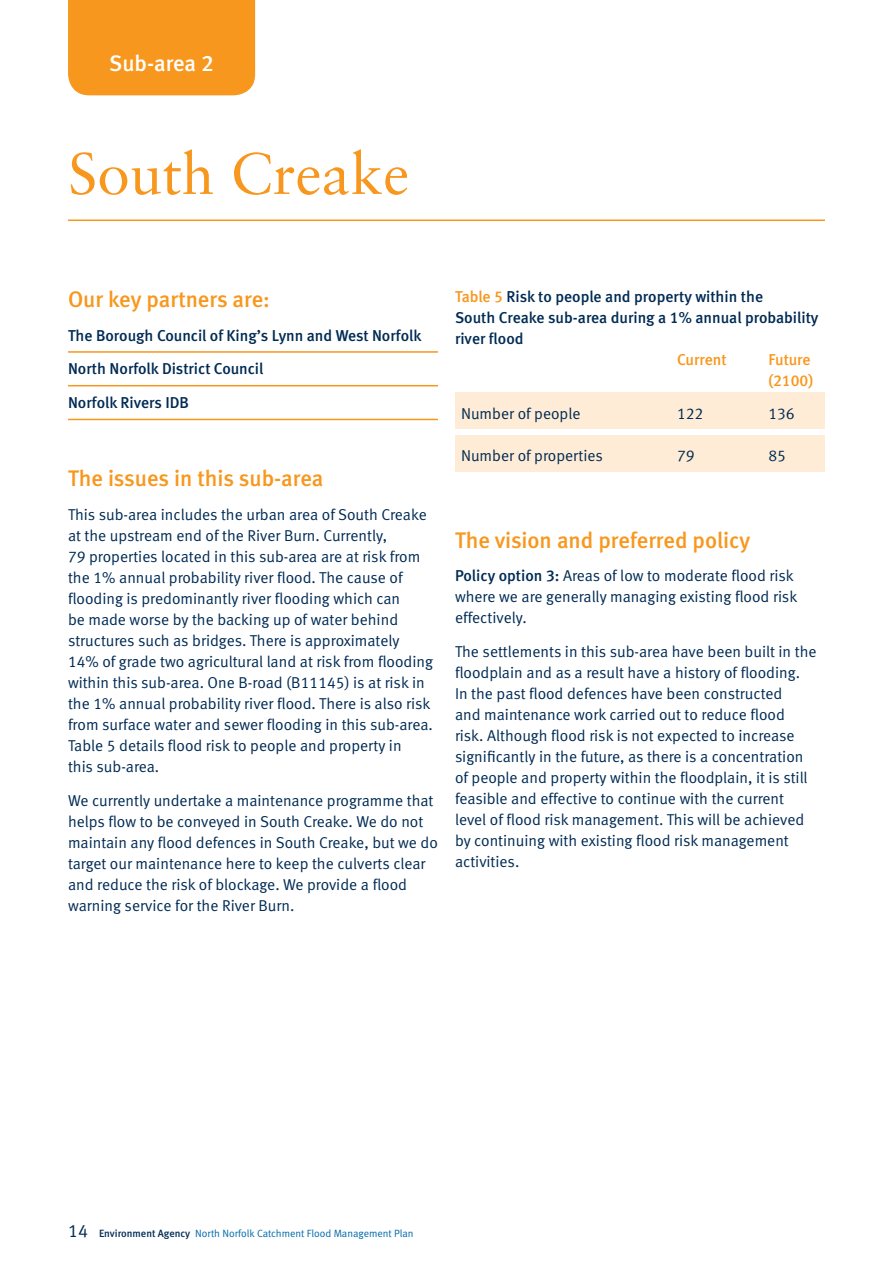
<style>
.page{position:relative;width:893px;height:1263px;background:#fff}
.page>*{position:absolute;margin:0;border:0;box-sizing:border-box;transform-origin:0 0}
.t1{font:58.5px "EA Sabon";color:#f8971d}
.t2{font:500 22.5px "EA Meta";color:#f8971d}
.t3{font:500 22.5px "EA Meta";letter-spacing:-.005em;color:#fff}
.t4{font:15.75px/21px "EA Meta Normal";color:#002b54}
.t5{font:500 15.75px/33.8px "EA Meta";color:#002b54}
.t6{font:500 15.75px/21px "EA Meta";color:#f8971d}
.t7{font:10.5px "EA Meta Normal";color:#0069aa}
.s1{color:#f8971d}
.s2{font-family:"EA Meta";font-weight:500}
.s3{font-size:18px;color:#002b54}
.s4{font-family:"EA Meta";font-weight:500;color:#002b54}
</style>
<div class="page">
<div style="left:455px;top:392px;width:370px;height:37px;background:#ffecd6"></div>
<div style="left:455px;top:435px;width:370px;height:37px;background:#ffecd6"></div>
<hr style="left:68px;top:219px;width:757px;height:2px;background:#f8971d">
<div style="left:68px;top:0;width:187px;height:95px;background:#f8971d"></div>
<hr style="left:68px;top:351px;width:370px;height:2px;background:#f8971d">
<hr style="left:68px;top:385px;width:370px;height:1px;background:#f8971d">
<hr style="left:68px;top:419px;width:370px;height:1px;background:#f8971d">
<h2 class="t3" style="left:109px;top:50px;width:106px">Sub-area 2</h2>
<h1 class="t1" style="left:68px;top:139px;width:343px">South Creake</h1>
<h2 class="t2" style="left:68px;top:286px;width:203px">Our key partners are:</h2>
<p class="t5" style="left:68px;top:318px;width:355px">The Borough Council of King’s Lynn and West Norfolk<br>North Norfolk District Council<br>Norfolk Rivers IDB</p>
<h2 class="t2" style="left:68px;top:465px;width:257px">The issues in this sub-area</h2>
<p class="t4" style="left:68px;top:504px;width:366px">This sub-area includes the urban area of South Creake at the upstream end of the River Burn. Currently,<br>79 properties located in this sub-area are at risk from the 1% annual probability river flood. The cause of flooding is predominantly river flooding which can<br>be made worse by the backing up of water behind structures such as bridges. There is approximately 14% of grade two agricultural land at risk from flooding within this sub-area. One B-road (B11145) is at risk in the 1% annual probability river flood. There is also risk from surface water and sewer flooding in this sub-area.<br>Table 5 details flood risk to people and property in<br>this sub-area.</p>
<p class="t4" style="left:68px;top:789px;width:371px">We currently undertake a maintenance programme that helps flow to be conveyed in South Creake. We do not maintain any flood defences in South Creake, but we do target our maintenance here to keep the culverts clear and reduce the risk of blockage. We provide a flood warning service for the River Burn.</p>
<p class="t5" style="left:455px;top:285px;width:365px;line-height:21px"><span class="s1">Table 5</span> Risk to people and property within the<br>South Creake sub-area during a 1% annual probability river flood</p>
<p class="t6" style="left:677px;top:348px;width:51px">Current</p>
<p class="t6" style="left:768px;top:348px;width:46px">Future (2100)</p>
<p class="t4" style="left:461px;top:403px;width:121px">Number of people</p>
<p class="t4" style="left:677px;top:403px;width:28px">122</p>
<p class="t4" style="left:768px;top:403px;width:28px">136</p>
<p class="t4" style="left:461px;top:445px;width:143px">Number of properties</p>
<p class="t4" style="left:677px;top:445px;width:19px">79</p>
<p class="t4" style="left:768px;top:445px;width:19px">85</p>
<h2 class="t2" style="left:455px;top:527px;width:297px">The vision and preferred policy</h2>
<p class="t4" style="left:455px;top:565px;width:344px"><span class="s2">Policy option 3:</span> Areas of low to moderate flood risk where we are generally managing existing flood risk effectively.</p>
<p class="t4" style="left:455px;top:641px;width:363px">The settlements in this sub-area have been built in the floodplain and as a result have a history of flooding.<br>In the past flood defences have been constructed<br>and maintenance work carried out to reduce flood risk. Although flood risk is not expected to increase significantly in the future, as there is a concentration of people and property within the floodplain, it is still feasible and effective to continue with the current level of flood risk management. This will be achieved by continuing with existing flood risk management activities.</p>
<p class="t7" style="left:68px;top:1227px;width:347px"><span class="s3">14</span> <span class="s4">Environment Agency</span> North Norfolk Catchment Flood Management Plan</p>
</div>
